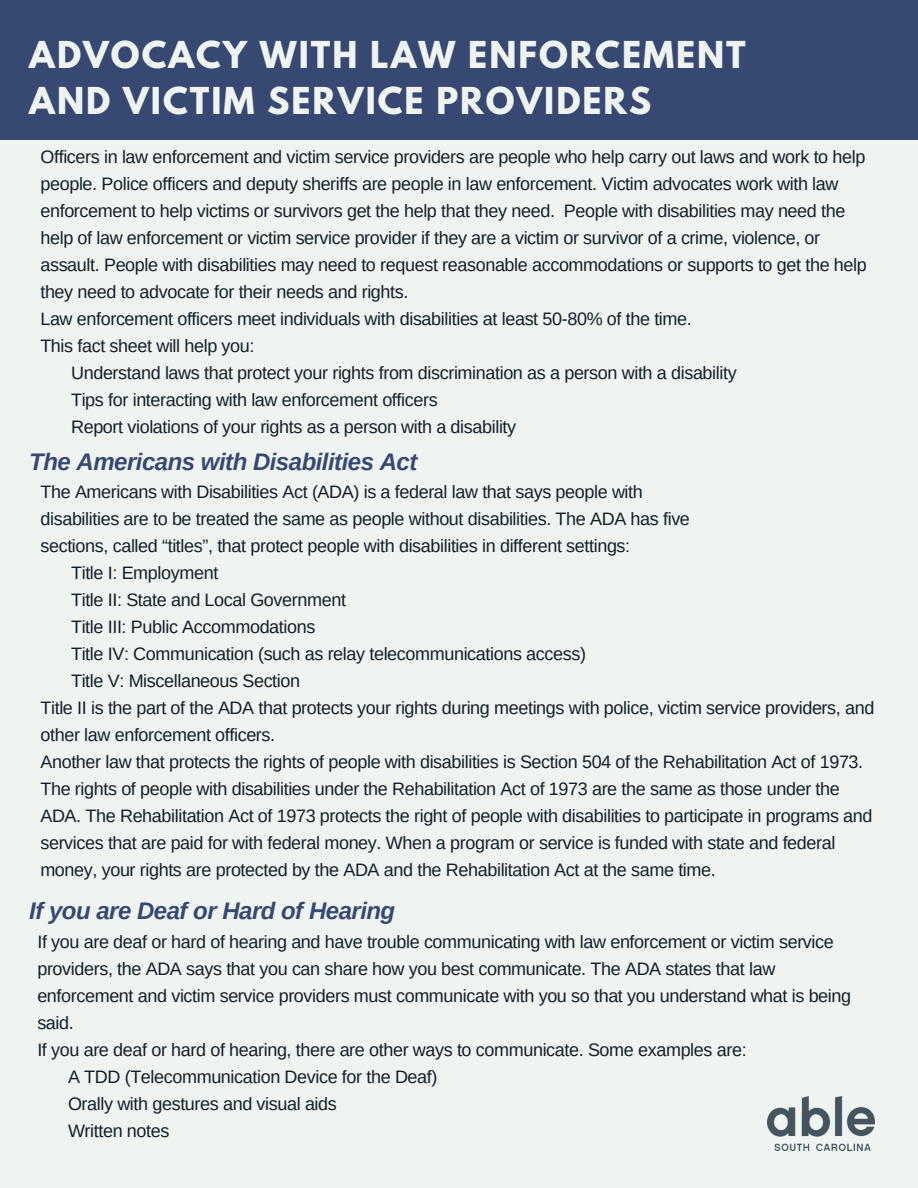
<style>
.page{position:relative;width:918px;height:1188px;background:#f0f4f1}
.page>*{position:absolute;margin:0;border:0;box-sizing:border-box;transform-origin:0 0}
.t1{font:700 32.85px/45.2px "League Spartan";letter-spacing:.06em;color:#f0f4f1}
.t2{font:italic 700 24px "Arimo";letter-spacing:-.02em;color:#374873}
.t3{font:18px/27px "Arimo";letter-spacing:-.02em;color:#131f28}
</style>
<div class="page">
<div style="left:0;top:0;width:918px;height:139px;background:#374873"></div>
<img style="left:768px;top:1096px;width:107px;height:54px">
<p class="t1" style="left:29px;top:37px;width:718px">ADVOCACY WITH LAW ENFORCEMENT<br>AND VICTIM SERVICE PROVIDERS</p>
<p class="t3" style="left:40px;top:143px;width:828px">Officers in law enforcement and victim service providers are people who help carry out laws and work to help people. Police officers and deputy sheriffs are people in law enforcement. Victim advocates work with law enforcement to help victims or survivors get the help that they need. People with disabilities may need the help of law enforcement or victim service provider if they are a victim or survivor of a crime, violence, or assault. People with disabilities may need to request reasonable accommodations or supports to get the help they need to advocate for their needs and rights.<br>Law enforcement officers meet individuals with disabilities at least 50-80% of the time.<br>This fact sheet will help you:</p>
<p class="t3" style="left:71px;top:359px;width:667px">Understand laws that protect your rights from discrimination as a person with a disability<br>Tips for interacting with law enforcement officers<br>Report violations of your rights as a person with a disability</p>
<h1 class="t2" style="left:29px;top:448px;width:390px">The Americans with Disabilities Act</h1>
<p class="t3" style="left:41px;top:479px;width:651px">The Americans with Disabilities Act (ADA) is a federal law that says people with disabilities are to be treated the same as people without disabilities. The ADA has five sections, called “titles”, that protect people with disabilities in different settings:</p>
<p class="t3" style="left:71px;top:560px;width:517px">Title I: Employment<br>Title II: State and Local Government<br>Title III: Public Accommodations<br>Title IV: Communication (such as relay telecommunications access)<br>Title V: Miscellaneous Section</p>
<p class="t3" style="left:40px;top:695px;width:836px">Title II is the part of the ADA that protects your rights during meetings with police, victim service providers, and other law enforcement officers.<br>Another law that protects the rights of people with disabilities is Section 504 of the Rehabilitation Act of 1973.<br>The rights of people with disabilities under the Rehabilitation Act of 1973 are the same as those under the ADA. The Rehabilitation Act of 1973 protects the right of people with disabilities to participate in programs and services that are paid for with federal money. When a program or service is funded with state and federal money, your rights are protected by the ADA and the Rehabilitation Act at the same time.</p>
<h2 class="t2" style="left:29px;top:898px;width:367px">If you are Deaf or Hard of Hearing</h2>
<p class="t3" style="left:37px;top:928px;width:815px">If you are deaf or hard of hearing and have trouble communicating with law enforcement or victim service providers, the ADA says that you can share how you best communicate. The ADA states that law enforcement and victim service providers must communicate with you so that you understand what is being said.<br>If you are deaf or hard of hearing, there are other ways to communicate. Some examples are:</p>
<p class="t3" style="left:68px;top:1063px;width:371px">A TDD (Telecommunication Device for the Deaf)</p>
<p class="t3" style="left:68px;top:1090px;width:270px">Orally with gestures and visual aids<br>Written notes</p>
</div>
